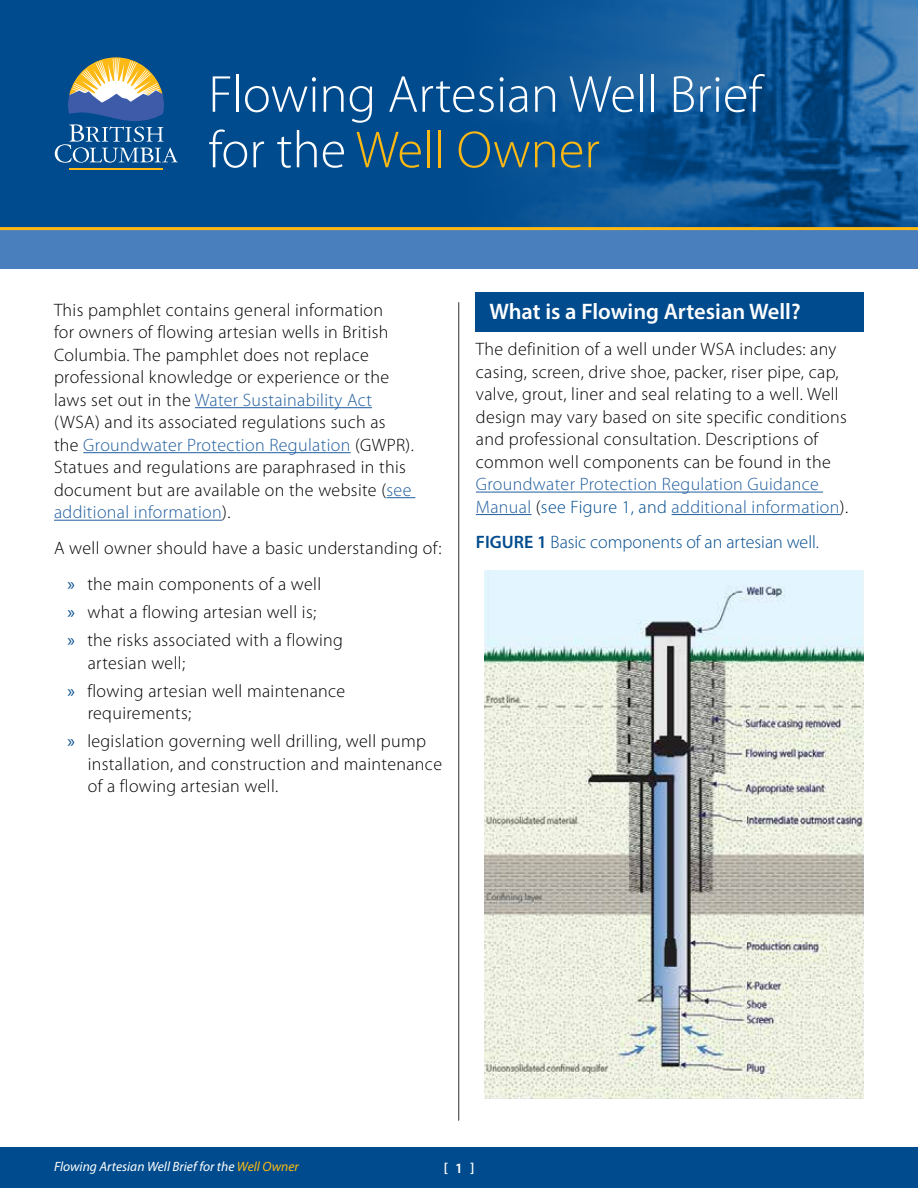
<style>
.page{position:relative;width:918px;height:1188px;background:#fff}
.page>*{position:absolute;margin:0;border:0;box-sizing:border-box;transform-origin:0 0}
.t1{font:300 52.5px/55.5px "Myriad Pro";color:#fff}
.t2{font:600 22.5px "Myriad Pro";color:#fff}
.Body{font:300 18px/22.5px "Myriad Pro";letter-spacing:.02em;color:#000}
.Body_Bullet{font:300 18px/22.5px "Myriad Pro";letter-spacing:.02em;color:#000}
.Body-2{font:300 18px "Myriad Pro";color:#004b8d}
.t3{font:600 14.25px "Myriad Pro";color:#fff}
.t4{font:italic 13.5px "Myriad Pro";color:#fff}
.s1{color:#fdb913}
.s2{color:#215e9e}
.s3{font-weight:400;color:#004b8d}
.s4{color:#004b8d}
.s5{font-weight:600}
</style>
<div class="page">
<div style="left:0;top:0;width:918px;height:229px;background:#004b8d"></div>
<hr style="left:70px;top:168px;width:93px;height:1px;background:#fdb913">
<svg style="left:55px;top:57px;width:123px;height:106px"></svg>
<div style="left:0;top:229px;width:918px;height:40px;background:#497fbc"></div>
<hr style="left:0;top:227px;width:918px;height:3px;background:#fdb913">
<img style="left:511px;top:0;width:407px;height:227px">
<hr style="left:195px;top:407px;width:177px;height:1px;background:#215e9e">
<hr style="left:83px;top:452px;width:268px;height:1px;background:#215e9e">
<svg style="left:387px;top:497px;width:28px;height:1px"></svg>
<hr style="left:54px;top:520px;width:168px;height:1px;background:#215e9e">
<div style="left:476px;top:292px;width:388px;height:40px;background:#004b8d"></div>
<hr style="left:476px;top:492px;width:347px;height:1px;background:#215e9e">
<hr style="left:476px;top:514px;width:56px;height:1px;background:#215e9e">
<hr style="left:672px;top:514px;width:168px;height:1px;background:#215e9e">
<img style="left:485px;top:570px;width:379px;height:528px">
<div style="left:0;top:1148px;width:918px;height:40px;background:#004b8d"></div>
<hr style="left:458px;top:302px;width:1px;height:818px;background:#636466">
<h1 class="t1" style="left:208px;top:67px;width:555px">Flowing Artesian Well Brief for the <span class="s1">Well Owner</span></h1>
<p class="Body" style="left:54px;top:299px;width:361px">This pamphlet contains general information<br>for owners of flowing artesian wells in British Columbia. The pamphlet does not replace professional knowledge or experience or the laws set out in the <span class="s2">Water Sustainability Act </span>(WSA) and its associated regulations such as the <span class="s2">Groundwater Protection Regulation</span> (GWPR).<br>Statues and regulations are paraphrased in this document but are available on the website (<span class="s2">see additional information</span>).</p>
<p class="Body" style="left:54px;top:537px;width:389px">A well owner should have a basic understanding of:</p>
<p class="Body_Bullet" style="left:68px;top:573px;width:255px"><span class="s3">»</span> the main components of a well</p>
<p class="Body_Bullet" style="left:68px;top:601px;width:250px"><span class="s3">»</span> what a flowing artesian well is;</p>
<p class="Body_Bullet" style="left:88px;top:629px;width:257px;text-indent:-20px"><span class="s3">»</span> the risks associated with a flowing artesian well;</p>
<p class="Body_Bullet" style="left:88px;top:680px;width:259px;text-indent:-20px"><span class="s3">»</span> flowing artesian well maintenance requirements;</p>
<p class="Body_Bullet" style="left:88px;top:730px;width:356px;text-indent:-20px"><span class="s3">»</span> legislation governing well drilling, well pump installation, and construction and maintenance of a flowing artesian well.</p>
<h1 class="t2" style="left:489px;top:297px;width:313px">What is a Flowing Artesian Well?</h1>
<p class="Body" style="left:476px;top:338px;width:374px">The definition of a well under WSA includes: any casing, screen, drive shoe, packer, riser pipe, cap, valve, grout, liner and seal relating to a well. Well design may vary based on site specific conditions and professional consultation. Descriptions of common well components can be found in the <span class="s2">Groundwater Protection Regulation Guidance Manual</span> (<span class="s4">see Figure 1, and</span> <span class="s2">additional information</span>).</p>
<p class="Body-2" style="left:476px;top:532px;width:345px"><span class="s5">FIGURE 1</span> Basic components of an artesian well.</p>
<p class="t4" style="left:54px;top:1158px;width:246px">Flowing Artesian Well Brief for the <span class="s1">Well Owner</span></p>
<p class="t3" style="left:444px;top:1159px;width:32px">[1]</p>
</div>
